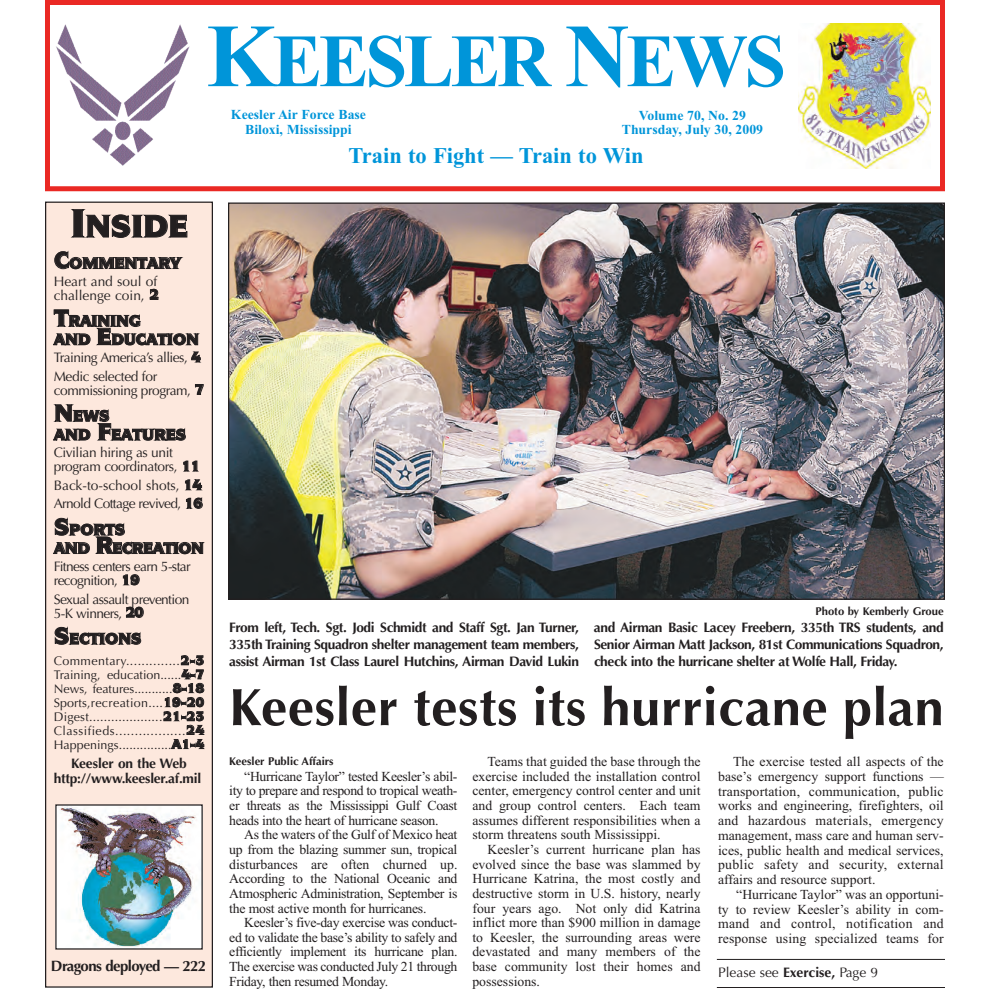
<style>
.page{position:relative;width:990px;height:990px;background:#fff}
.page>*{position:absolute;margin:0;border:0;box-sizing:border-box;transform-origin:0 0}
.t1{font:700 75px "Times New Roman";letter-spacing:-.045em;color:#0095d9}
.t2{font:700 52.5px "Optima LT";letter-spacing:.01em;color:#231f20}
.t3{font:700 22.5px "Times New Roman";color:#0095d9}
.t4{font:700 15px "Optima LT";letter-spacing:-.04em;color:#231f20}
.t5{font:13.75px "Times New Roman";color:#231f20}
.t6{font:700 13.75px/17px "Optima LT";letter-spacing:-.03em;color:#231f20;text-align:justify}
.t7{font:13.75px "Times New Roman";letter-spacing:-.025em;color:#231f20}
.t8{font:13.75px/14.1px "Optima LT";letter-spacing:-.035em;color:#231f20}
.t9{font:13.75px "Times New Roman";letter-spacing:-.02em;color:#231f20}
.t10{font:13.75px "Times New Roman";letter-spacing:.02em;color:#231f20}
.t11{font:700 13.75px/15.6px "Times New Roman";color:#0095d9;text-align:center}
.t12{font:13.75px/14px "Optima LT";color:#231f20}
.t13{font:12.5px/14px "Optima LT";letter-spacing:.01em;color:#231f20}
.t14{font:700 11.25px "Optima LT";color:#231f20}
.s1{font-size:90px}
.s2{font-weight:700}
</style>
<div class="page">
<div style="left:46px;top:202px;width:166px;height:785px;background:#fde8dd"></div>
<div style="left:45px;top:202px;width:168px;height:786px;border:1px solid #231f20"></div>
<img style="left:57px;top:806px;width:144px;height:142px">
<div style="left:45px;top:0;width:900px;height:191px;border:5px solid #ea2924"></div>
<img style="left:799px;top:23px;width:132px;height:146px">
<img style="left:56px;top:24px;width:134px;height:142px">
<img style="left:230px;top:204px;width:713px;height:394px">
<hr style="left:717px;top:987px;width:228px;height:1px;background:#231f20">
<hr style="left:717px;top:959px;width:228px;height:1px;background:#231f20">
<p class="t1" style="left:206px;top:16px;width:581px"><span class="s1">K</span>EESLER <span class="s1">N</span>EWS</p>
<p class="t11" style="left:231px;top:106px;width:137px">Keesler Air Force Base<br>Biloxi, Mississippi</p>
<p class="t11" style="left:622px;top:108px;width:143px;line-height:14px">Volume 70, No. 29<br>Thursday, July 30, 2009</p>
<p class="t3" style="left:349px;top:142px;width:297px">Train to Fight — Train to Win</p>
<p class="t12" style="left:54px;top:275px;width:105px">Heart and soul of challenge coin,</p>
<p class="t8" style="left:54px;top:350px;width:149px;line-height:18.6px">Training America’s allies, ✔<br>Medic selected for</p>
<p class="t8" style="left:54px;top:384px;width:139px">commissioning program,</p>
<p class="t8" style="left:54px;top:447px;width:125px">Civilian hiring as unit program coordinators,</p>
<p class="t8" style="left:54px;top:477px;width:150px;line-height:18.6px">Back-to-school shots, ✔<br>Arnold Cottage revived,</p>
<p class="t8" style="left:54px;top:561px;width:139px">Fitness centers earn 5-star recognition,</p>
<p class="t8" style="left:54px;top:593px;width:137px">Sexual assault prevention<br>5-K winners,</p>
<p class="t13" style="left:54px;top:655px;width:152px">Commentary.............. ✓<br>Training, education......✔<br>News, features...........<br>Sports,recreation....<br>Digest....................</p>
<p class="t13" style="left:54px;top:711px;width:152px;text-align:justify;text-indent:142px">✓ Classifieds.................. ✔ Happenings...............</p>
<p class="t6" style="left:54px;top:757px;width:149px;line-height:15px;text-align:center">Keesler on the Web http://www.keesler.af.mil</p>
<p class="t4" style="left:51px;top:960px;width:157px">Dragons deployed — 222</p>
<p class="t14" style="left:816px;top:606px;width:130px">Photo by Kemberly Groue</p>
<p class="t6" style="left:229px;top:621px;width:351px">From left, Tech. Sgt. Jodi Schmidt and Staff Sgt. Jan Turner, 335th Training Squadron shelter management team members, assist Airman 1st Class Laurel Hutchins, Airman David Lukin</p>
<p class="t6" style="left:594px;top:621px;width:351px">and Airman Basic Lacey Freebern, 335th TRS students, and Senior Airman Matt Jackson, 81st Communications Squadron, check into the hurricane shelter at Wolfe Hall, Friday.</p>
<p class="t2" style="left:229px;top:686px;width:716px">Keesler tests its hurricane plan</p>
<p class="t14" style="left:229px;top:757px;width:106px">Keesler Public Affairs</p>
<p class="t7" style="left:244px;top:768px;width:215px">“Hurricane Taylor” tested Keesler’s abil-</p>
<p class="t7" style="left:229px;top:783px;width:230px">ity to prepare and respond to tropical weath-</p>
<p class="t7" style="left:229px;top:797px;width:230px">er threats as the Mississippi Gulf Coast</p>
<p class="t7" style="left:229px;top:812px;width:211px">heads into the heart of hurricane season.</p>
<p class="t9" style="left:244px;top:826px;width:215px">As the waters of the Gulf of Mexico heat</p>
<p class="t9" style="left:229px;top:841px;width:230px">up from the blazing summer sun, tropical</p>
<p class="t5" style="left:229px;top:856px;width:230px">disturbances are often churned up.</p>
<p class="t9" style="left:229px;top:870px;width:230px">According to the National Oceanic and</p>
<p class="t9" style="left:229px;top:885px;width:230px">Atmospheric Administration, September is</p>
<p class="t9" style="left:229px;top:900px;width:199px">the most active month for hurricanes.</p>
<p class="t7" style="left:244px;top:914px;width:215px">Keesler’s five-day exercise was conduct-</p>
<p class="t7" style="left:229px;top:929px;width:230px">ed to validate the base’s ability to safely and</p>
<p class="t7" style="left:229px;top:944px;width:230px">efficiently implement its hurricane plan.</p>
<p class="t7" style="left:229px;top:958px;width:230px">The exercise was conducted July 21 through</p>
<p class="t7" style="left:229px;top:973px;width:161px">Friday, then resumed Monday.</p>
<p class="t5" style="left:487px;top:753px;width:215px">Teams that guided the base through the</p>
<p class="t5" style="left:472px;top:768px;width:230px">exercise included the installation control</p>
<p class="t5" style="left:472px;top:783px;width:230px">center, emergency control center and unit</p>
<p class="t5" style="left:472px;top:797px;width:230px">and group control centers. Each team</p>
<p class="t5" style="left:472px;top:812px;width:230px">assumes different responsibilities when a</p>
<p class="t5" style="left:472px;top:826px;width:190px">storm threatens south Mississippi.</p>
<p class="t5" style="left:487px;top:841px;width:215px">Keesler’s current hurricane plan has</p>
<p class="t5" style="left:472px;top:856px;width:230px">evolved since the base was slammed by</p>
<p class="t5" style="left:472px;top:870px;width:230px">Hurricane Katrina, the most costly and</p>
<p class="t5" style="left:472px;top:885px;width:230px">destructive storm in U.S. history, nearly</p>
<p class="t5" style="left:472px;top:900px;width:230px">four years ago. Not only did Katrina</p>
<p class="t5" style="left:472px;top:914px;width:230px">inflict more than $900 million in damage</p>
<p class="t5" style="left:472px;top:929px;width:230px">to Keesler, the surrounding areas were</p>
<p class="t5" style="left:472px;top:944px;width:230px">devastated and many members of the</p>
<p class="t5" style="left:472px;top:958px;width:230px">base community lost their homes and</p>
<p class="t5" style="left:472px;top:973px;width:69px">possessions.</p>
<p class="t5" style="left:733px;top:753px;width:212px">The exercise tested all aspects of the</p>
<p class="t5" style="left:718px;top:768px;width:227px">base’s emergency support functions —</p>
<p class="t5" style="left:718px;top:783px;width:227px">transportation, communication, public</p>
<p class="t5" style="left:718px;top:798px;width:227px">works and engineering, firefighters, oil</p>
<p class="t10" style="left:718px;top:812px;width:227px">and hazardous materials, emergency</p>
<p class="t5" style="left:718px;top:827px;width:227px">management, mass care and human serv-</p>
<p class="t5" style="left:718px;top:842px;width:227px">ices, public health and medical services,</p>
<p class="t10" style="left:718px;top:857px;width:227px">public safety and security, external</p>
<p class="t5" style="left:718px;top:871px;width:159px">affairs and resource support.</p>
<p class="t5" style="left:736px;top:886px;width:209px">“Hurricane Taylor” was an opportuni-</p>
<p class="t5" style="left:718px;top:901px;width:227px">ty to review Keesler’s ability in com-</p>
<p class="t10" style="left:718px;top:916px;width:227px">mand and control, notification and</p>
<p class="t5" style="left:718px;top:930px;width:227px">response using specialized teams for</p>
<p class="t12" style="left:718px;top:966px;width:162px">Please see <span class="s2">Exercise,</span> Page 9</p>
</div>
